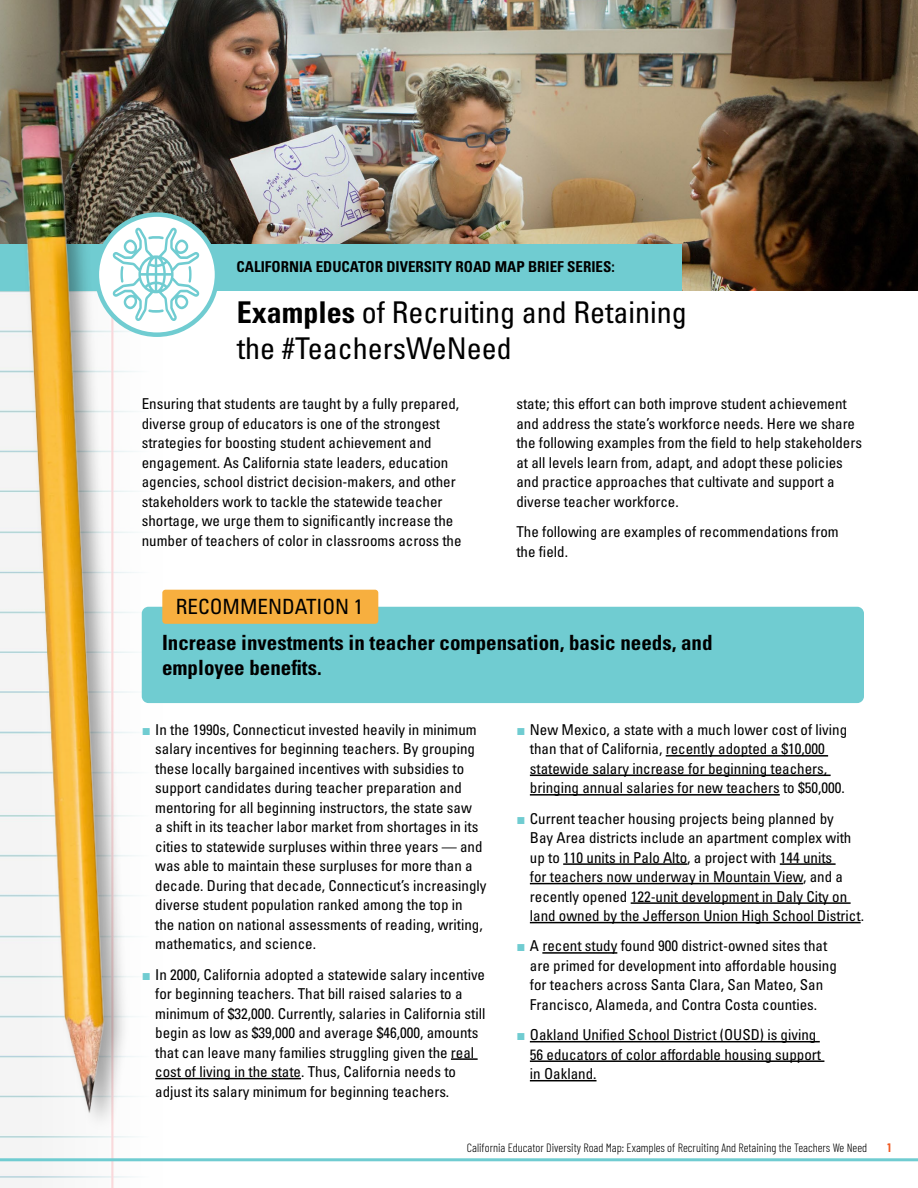
<style>
.page{position:relative;width:918px;height:1188px;background:#fff}
.page>*{position:absolute;margin:0;border:0;box-sizing:border-box;transform-origin:0 0}
.Headline{font:condensed 30px/36px "Univers LT Pro";color:#000}
.Blue_Box{font:700 condensed 21px/25.2px "Univers LT Pro";color:#000}
.Recommendation{font:condensed 21px "Univers LT Pro";color:#000}
.Body{font:condensed 15px/19.5px "Univers LT Pro";color:#000}
.Headline-2{font:700 condensed 15px "Univers LT Pro";color:#000}
.t1{font:300 12px "Barlow Condensed";color:#000}
.t2{font:700 12px "Barlow Condensed";color:#ef5c25}
.s1{font-weight:700}
.s2{font-family:"Arial";font-weight:700;font-stretch:normal;color:#70ccd1}
</style>
<div class="page">
<img style="left:0;top:0;width:918px;height:290px">
<div style="left:0;top:244px;width:681px;height:46px;background:#70ccd1"></div>
<div style="left:142px;top:607px;width:722px;height:96px;background:#70ccd1;border-radius:7px"></div>
<div style="left:162px;top:590px;width:216px;height:34px;background:#f7af3f;border-radius:3px"></div>
<svg style="left:97px;top:215px;width:120px;height:120px"></svg>
<hr style="left:451px;top:1058px;width:27px;height:2px;background:#000">
<hr style="left:155px;top:1078px;width:146px;height:1px;background:#000">
<hr style="left:666px;top:755px;width:162px;height:2px;background:#000">
<hr style="left:530px;top:775px;width:301px;height:1px;background:#000">
<hr style="left:530px;top:794px;width:250px;height:2px;background:#000">
<hr style="left:563px;top:863px;width:124px;height:2px;background:#000">
<hr style="left:780px;top:863px;width:56px;height:2px;background:#000">
<hr style="left:530px;top:883px;width:273px;height:1px;background:#000">
<hr style="left:631px;top:902px;width:220px;height:2px;background:#000">
<hr style="left:530px;top:922px;width:331px;height:1px;background:#000">
<hr style="left:542px;top:952px;width:75px;height:2px;background:#000">
<hr style="left:530px;top:1041px;width:290px;height:1px;background:#000">
<hr style="left:530px;top:1060px;width:294px;height:2px;background:#000">
<hr style="left:530px;top:1080px;width:67px;height:1px;background:#000">
<svg style="left:160px;top:227px;width:40px;height:94px"></svg>
<hr style="left:0;top:1158px;width:918px;height:3px;background:#70ccd1">
<img style="left:0;top:48px;width:160px;height:1140px">
<p class="Headline-2" style="left:237px;top:258px;width:380px">CALIFORNIA EDUCATOR DIVERSITY ROAD MAP BRIEF SERIES:</p>
<p class="Headline" style="left:237px;top:294px;width:451px"><span class="s1">Examples</span> of Recruiting and Retaining the #TeachersWeNeed</p>
<p class="Body" style="left:142px;top:394px;width:321px">Ensuring that students are taught by a fully prepared, diverse group of educators is one of the strongest strategies for boosting student achievement and engagement. As California state leaders, education agencies, school district decision-makers, and other stakeholders work to tackle the statewide teacher shortage, we urge them to significantly increase the number of teachers of color in classrooms across the</p>
<p class="Body" style="left:516px;top:394px;width:347px">state; this effort can both improve student achievement and address the state’s workforce needs. Here we share the following examples from the field to help stakeholders at all levels learn from, adapt, and adopt these policies and practice approaches that cultivate and support a diverse teacher workforce.</p>
<p class="Body" style="left:516px;top:522px;width:324px">The following are examples of recommendations from the field.</p>
<p class="Recommendation" style="left:176px;top:594px;width:189px">RECOMMENDATION 1</p>
<p class="Blue_Box" style="left:162px;top:630px;width:552px">Increase investments in teacher compensation, basic needs, and employee benefits.</p>
<p class="Body" style="left:155px;top:719px;width:333px;text-indent:-14px"><span class="s2">■</span> In the 1990s, Connecticut invested heavily in minimum salary incentives for beginning teachers. By grouping these locally bargained incentives with subsidies to support candidates during teacher preparation and mentoring for all beginning instructors, the state saw<br>a shift in its teacher labor market from shortages in its cities to statewide surpluses within three years — and was able to maintain these surpluses for more than a decade. During that decade, Connecticut’s increasingly diverse student population ranked among the top in<br>the nation on national assessments of reading, writing, mathematics, and science.</p>
<p class="Body" style="left:155px;top:964px;width:332px;text-indent:-14px"><span class="s2">■</span> In 2000, California adopted a statewide salary incentive for beginning teachers. That bill raised salaries to a minimum of $32,000. Currently, salaries in California still begin as low as $39,000 and average $46,000, amounts that can leave many families struggling given the real cost of living in the state. Thus, California needs to adjust its salary minimum for beginning teachers.</p>
<p class="Body" style="left:530px;top:719px;width:319px;text-indent:-14px"><span class="s2">■</span> New Mexico, a state with a much lower cost of living than that of California, recently adopted a $10,000 statewide salary increase for beginning teachers, bringing annual salaries for new teachers to $50,000.</p>
<p class="Body" style="left:530px;top:808px;width:336px;text-indent:-13px"><span class="s2">■</span> Current teacher housing projects being planned by<br>Bay Area districts include an apartment complex with up to 110 units in Palo Alto, a project with 144 units<br>for teachers now underway in Mountain View, and a recently opened 122-unit development in Daly City on land owned by the Jefferson Union High School District.</p>
<p class="Body" style="left:530px;top:936px;width:309px;text-indent:-14px"><span class="s2">■</span> A recent study found 900 district-owned sites that are primed for development into affordable housing for teachers across Santa Clara, San Mateo, San Francisco, Alameda, and Contra Costa counties.</p>
<p class="Body" style="left:530px;top:1025px;width:293px;text-indent:-14px"><span class="s2">■</span> Oakland Unified School District (OUSD) is giving<br>56 educators of color affordable housing support in Oakland.</p>
<p class="t1" style="left:467px;top:1139px;width:402px">California Educator Diversity Road Map: Examples of Recruiting And Retaining the Teachers We Need</p>
<p class="t2" style="left:888px;top:1139px;width:5px">1</p>
</div>
